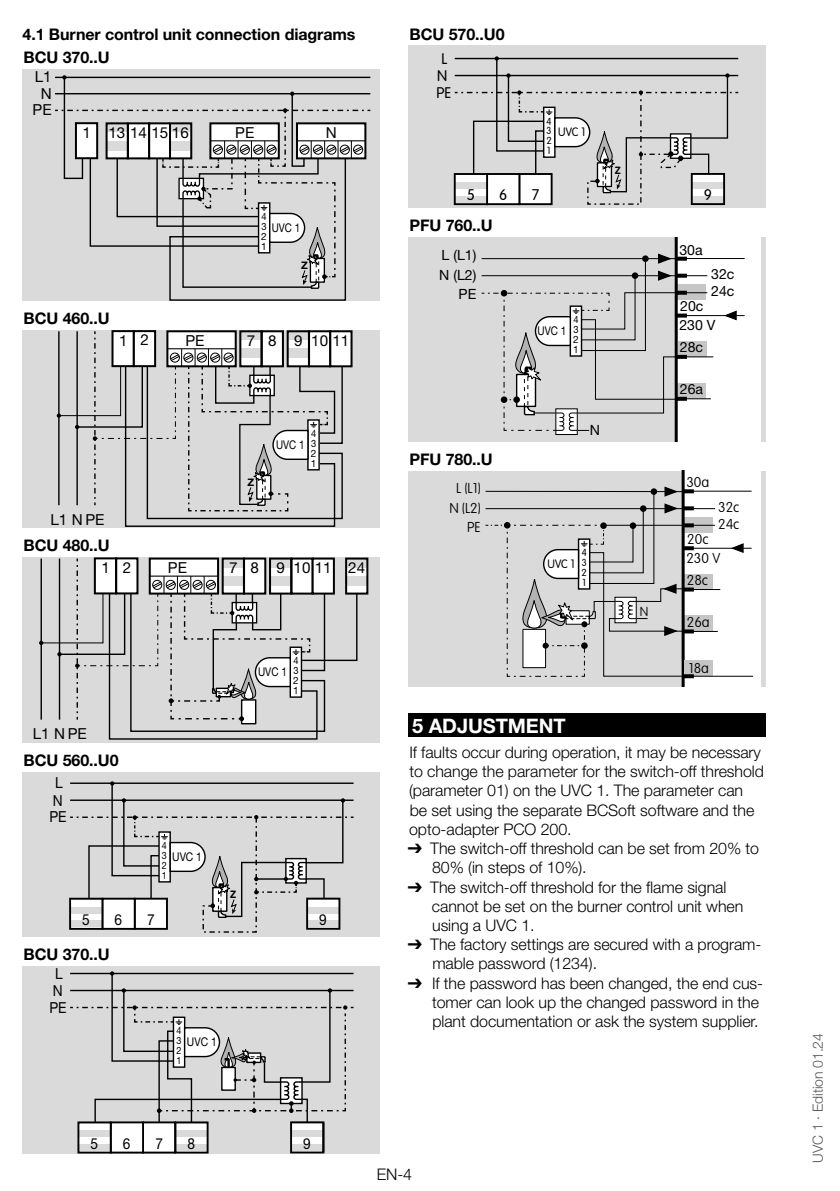
<style>
.page{position:relative;width:840px;height:1191px;background:#fff}
.page>*{position:absolute;margin:0;border:0;box-sizing:border-box;transform-origin:0 0}
.t1{font:700 20px "Helvetica Neue LT Pro";letter-spacing:-.005em;color:#fff}
.t2{font:300 16px/19.2px "Helvetica Neue LT Pro";letter-spacing:-.005em;color:#000}
.t3{font:700 16px/23.2px "Helvetica Neue LT Pro";letter-spacing:-.005em;color:#000}
.t4{font:15.2px/16.4px "Helvetica Neue LT Pro";color:#000;text-align:center}
.t5{font:15.2px/16.8px "Helvetica Neue LT Pro";color:#000;scale:.9 1}
.t6{font:300 15.2px/16.8px "VAG Rounded Std";color:#000}
.t7{font:14.2px/19.2px "Helvetica Neue LT Pro";color:#000;text-align:right}
.t8{font:100 14.2px/19.2px "VAG Rounded Std";color:#000;text-align:right}
.t9{font:300 14px "Helvetica Neue LT Pro";letter-spacing:-.005em;color:#575756}
.t10{font:100 14px "VAG Rounded Std";color:#000}
.t11{font:100 13px "VAG Rounded Std";color:#000}
.t12{font:12px "Helvetica Neue LT Pro";color:#000;scale:.82 1}
.t13{font:12px "Helvetica Neue LT Pro";color:#000;scale:.83 1}
.t14{font:12px "Helvetica Neue LT Pro";color:#000;scale:.86 1}
.t15{font:300 12px "VAG Rounded Std";color:#000;scale:.93 1}
.t16{font:700 10.4px "Helvetica Neue LT Pro";color:#000}
.t17{font:700 10.4px "Helvetica Neue LT Pro";color:#000;scale:.9 1}
.t18{font:700 10.4px "VAG Rounded Std";color:#000}
.t19{font:10px/10px "Helvetica Neue LT Pro";color:#000;text-align:justify;scale:.92 1}
.t20{font:10px/10px "Helvetica Neue LT Pro";color:#000;text-align:justify;scale:.89 1}
.t21{font:300 10px/10px "VAG Rounded Std";color:#000;text-align:justify;scale:.92 1}
.s1{font-family:"Arial Unicode MS";font-weight:400}
</style>
<div class="page">
<div style="left:23px;top:69px;width:357px;height:232px;background:#dadada"></div>
<svg style="left:55px;top:75px;width:315px;height:226px"></svg>
<div style="left:23px;top:330px;width:357px;height:198px;background:#dadada"></div>
<div style="left:330px;top:331px;width:21px;height:35px;background:#fff"></div>
<div style="left:329px;top:330px;width:23px;height:37px;border:2px solid #000"></div>
<div style="left:111px;top:330px;width:24px;height:37px;border:2px solid #000"></div>
<div style="left:133px;top:330px;width:23px;height:37px;border:2px solid #000"></div>
<svg style="left:57px;top:331px;width:286px;height:196px"></svg>
<div style="left:23px;top:557px;width:357px;height:185px;background:#dadada"></div>
<svg style="left:358px;top:568px;width:7px;height:23px"></svg>
<div style="left:345px;top:557px;width:23px;height:37px;border:2px solid #000"></div>
<svg style="left:39px;top:558px;width:319px;height:182px"></svg>
<div style="left:23px;top:771px;width:357px;height:165px;background:#dadada"></div>
<div style="left:69px;top:897px;width:34px;height:32px;border:2px solid #000"></div>
<svg style="left:70px;top:781px;width:283px;height:152px"></svg>
<hr style="left:256px;top:878px;width:30px;height:1px;background:#000">
<div style="left:23px;top:965px;width:357px;height:188px;background:#dadada"></div>
<svg style="left:177px;top:1124px;width:28px;height:20px"></svg>
<svg style="left:293px;top:1124px;width:28px;height:20px"></svg>
<div style="left:290px;top:1121px;width:34px;height:32px;border:2px solid #000"></div>
<hr style="left:322px;top:1122px;width:2px;height:30px;background:#000">
<div style="left:143px;top:1122px;width:32px;height:30px;background:#fff"></div>
<div style="left:142px;top:1121px;width:34px;height:32px;border:2px solid #000"></div>
<div style="left:174px;top:1121px;width:34px;height:32px;border:2px solid #000"></div>
<div style="left:111px;top:1122px;width:32px;height:30px;background:#fff"></div>
<div style="left:110px;top:1121px;width:34px;height:32px;border:2px solid #000"></div>
<svg style="left:80px;top:1124px;width:29px;height:20px"></svg>
<div style="left:77px;top:1121px;width:35px;height:32px;border:2px solid #000"></div>
<svg style="left:70px;top:971px;width:283px;height:152px"></svg>
<div style="left:408px;top:713px;width:357px;height:24px;background:#000"></div>
<div style="left:408px;top:46px;width:357px;height:162px;background:#dadada"></div>
<svg style="left:454px;top:56px;width:283px;height:149px"></svg>
<div style="left:408px;top:237px;width:357px;height:204px;background:#dadada"></div>
<svg style="left:481px;top:237px;width:279px;height:204px"></svg>
<svg style="left:641px;top:255px;width:7px;height:7px"></svg>
<hr style="left:674px;top:237px;width:3px;height:204px;background:#000">
<div style="left:408px;top:471px;width:357px;height:215px;background:#dadada"></div>
<svg style="left:485px;top:471px;width:275px;height:215px"></svg>
<p class="t3" style="left:23px;top:22px;width:334px">4.1 Burner control unit connection diagrams<br>BCU 370..U</p>
<p class="t4" style="left:33px;top:68px;width:21px">L1<br>N<br>PE</p>
<p class="t4" style="left:82px;top:124px;width:108px">1 13 14 15 16</p>
<p class="t4" style="left:235px;top:124px;width:21px">PE</p>
<p class="t4" style="left:326px;top:124px;width:12px">N</p>
<p class="t19" style="left:261px;top:211px;width:8px">4<br>3<br>2<br>1</p>
<p class="t12" style="left:271px;top:220px;width:36px">UVC 1</p>
<p class="t16" style="left:301px;top:259px;width:8px">Z</p>
<p class="t3" style="left:24px;top:306px;width:88px">BCU 460..U</p>
<p class="t4" style="left:119px;top:332px;width:31px">1 2</p>
<p class="t4" style="left:185px;top:332px;width:21px">PE</p>
<p class="t4" style="left:247px;top:332px;width:104px">7 8 9 1011</p>
<p class="t4" style="left:50px;top:511px;width:55px">L1 NPE</p>
<p class="t3" style="left:24px;top:533px;width:88px">BCU 480..U</p>
<p class="t16" style="left:247px;top:476px;width:8px">Z</p>
<p class="t12" style="left:276px;top:437px;width:36px">UVC 1</p>
<p class="t19" style="left:311px;top:428px;width:8px">4<br>3<br>2<br>1</p>
<p class="t4" style="left:101px;top:559px;width:31px">1 2</p>
<p class="t4" style="left:168px;top:559px;width:21px">PE</p>
<p class="t4" style="left:229px;top:559px;width:137px">7 8 9 1011 24</p>
<p class="t4" style="left:33px;top:725px;width:55px">L1 NPE</p>
<p class="t3" style="left:24px;top:748px;width:96px">BCU 560..U0</p>
<p class="t5" style="left:55px;top:774px;width:10px">L</p>
<p class="t5" style="left:49px;top:791px;width:21px">N<br>PE</p>
<p class="t13" style="left:258px;top:665px;width:36px">UVC 1</p>
<p class="t19" style="left:293px;top:656px;width:8px">4<br>3<br>2<br>1</p>
<p class="t20" style="left:162px;top:840px;width:7px">4<br>3<br>2<br>1</p>
<p class="t14" style="left:172px;top:849px;width:36px">UVC 1</p>
<p class="t17" style="left:230px;top:888px;width:8px">Z</p>
<p class="t5" style="left:82px;top:911px;width:10px">5</p>
<p class="t5" style="left:114px;top:911px;width:10px">6</p>
<p class="t5" style="left:147px;top:911px;width:10px">7</p>
<p class="t5" style="left:319px;top:911px;width:10px">9</p>
<p class="t3" style="left:24px;top:942px;width:88px">BCU 370..U</p>
<p class="t5" style="left:55px;top:964px;width:10px">L</p>
<p class="t5" style="left:49px;top:982px;width:21px">N<br>PE</p>
<p class="t20" style="left:176px;top:1025px;width:7px">4<br>3<br>2<br>1</p>
<p class="t14" style="left:187px;top:1034px;width:36px">UVC 1</p>
<p class="t3" style="left:409px;top:22px;width:96px">BCU 570..U0</p>
<p class="t6" style="left:441px;top:50px;width:7px">L</p>
<p class="t6" style="left:436px;top:68px;width:16px">N<br>PE</p>
<p class="t21" style="left:546px;top:116px;width:7px">4<br>3<br>2<br>1</p>
<p class="t15" style="left:558px;top:125px;width:31px">UVC 1</p>
<p class="t18" style="left:614px;top:164px;width:8px">Z</p>
<p class="t6" style="left:466px;top:187px;width:10px">5</p>
<p class="t6" style="left:499px;top:187px;width:10px">6</p>
<p class="t6" style="left:531px;top:187px;width:9px">7</p>
<p class="t6" style="left:703px;top:187px;width:10px">9</p>
<p class="t3" style="left:409px;top:214px;width:85px">PFU 760..U</p>
<p class="t7" style="left:439px;top:265px;width:39px">N (L2)<br>PE</p>
<p class="t7" style="left:441px;top:245px;width:36px">L (L1)</p>
<p class="t3" style="left:409px;top:447px;width:85px">PFU 780..U</p>
<p class="t8" style="left:449px;top:498px;width:33px">N (L2)<br>PE</p>
<p class="t8" style="left:456px;top:478px;width:26px">L (L1)</p>
<p class="t13" style="left:537px;top:324px;width:36px">UVC 1</p>
<p class="t19" style="left:573px;top:315px;width:8px">4<br>3<br>2<br>1</p>
<p class="t7" style="left:589px;top:420px;width:12px">N</p>
<p class="t15" style="left:547px;top:557px;width:31px">UVC 1</p>
<p class="t21" style="left:581px;top:548px;width:7px">4<br>3<br>2<br>1</p>
<p class="t7" style="left:679px;top:240px;width:25px">30a</p>
<p class="t7" style="left:680px;top:296px;width:25px">20c</p>
<p class="t7" style="left:710px;top:265px;width:25px">32c</p>
<p class="t7" style="left:710px;top:282px;width:25px">24c</p>
<p class="t7" style="left:679px;top:315px;width:38px">230 V</p>
<p class="t7" style="left:679px;top:337px;width:25px">28c</p>
<p class="t7" style="left:679px;top:379px;width:25px">26a</p>
<p class="t11" style="left:639px;top:604px;width:10px">N</p>
<p class="t8" style="left:686px;top:473px;width:24px">30a</p>
<p class="t8" style="left:686px;top:530px;width:23px">20c</p>
<p class="t8" style="left:717px;top:498px;width:23px">32c</p>
<p class="t8" style="left:717px;top:515px;width:23px">24c</p>
<p class="t8" style="left:686px;top:549px;width:35px">230 V</p>
<p class="t8" style="left:686px;top:571px;width:23px">28c</p>
<p class="t8" style="left:686px;top:613px;width:24px">26a</p>
<p class="t10" style="left:688px;top:659px;width:22px">18a</p>
<p class="t1" style="left:412px;top:713px;width:128px">5 ADJUSTMENT</p>
<p class="t2" style="left:409px;top:742px;width:356px">If faults occur during operation, it may be necessary to change the parameter for the switch-off threshold (parameter 01) on the UVC 1. The parameter can be set using the separate BCSoft software and the opto-adapter PCO 200.</p>
<p class="t2" style="left:432px;top:838px;width:328px;text-indent:-24px"><span class="s1">➔</span> The switch-off threshold can be set from 20% to<br>80% (in steps of 10%).</p>
<p class="t2" style="left:431px;top:877px;width:313px;text-indent:-24px"><span class="s1">➔</span> The switch-off threshold for the flame signal cannot be set on the burner control unit when using a UVC 1.</p>
<p class="t2" style="left:432px;top:934px;width:330px;text-indent:-24px"><span class="s1">➔</span> The factory settings are secured with a program&shy;mable password (1234).</p>
<p class="t2" style="left:432px;top:973px;width:332px;text-indent:-24px"><span class="s1">➔</span> If the password has been changed, the end cus&shy;tomer can look up the changed password in the plant documentation or ask the system supplier.</p>
<p class="t5" style="left:90px;top:1134px;width:10px">5</p>
<p class="t5" style="left:123px;top:1134px;width:10px">6</p>
<p class="t5" style="left:155px;top:1134px;width:10px">7</p>
<p class="t5" style="left:187px;top:1134px;width:10px">8</p>
<p class="t5" style="left:303px;top:1134px;width:10px">9</p>
<p class="t2" style="left:376px;top:1164px;width:37px">EN-4</p>
<p class="t9" style="left:809px;top:1162px;width:131px;rotate:-90deg">UVC 1 · Edition 01.24</p>
</div>
